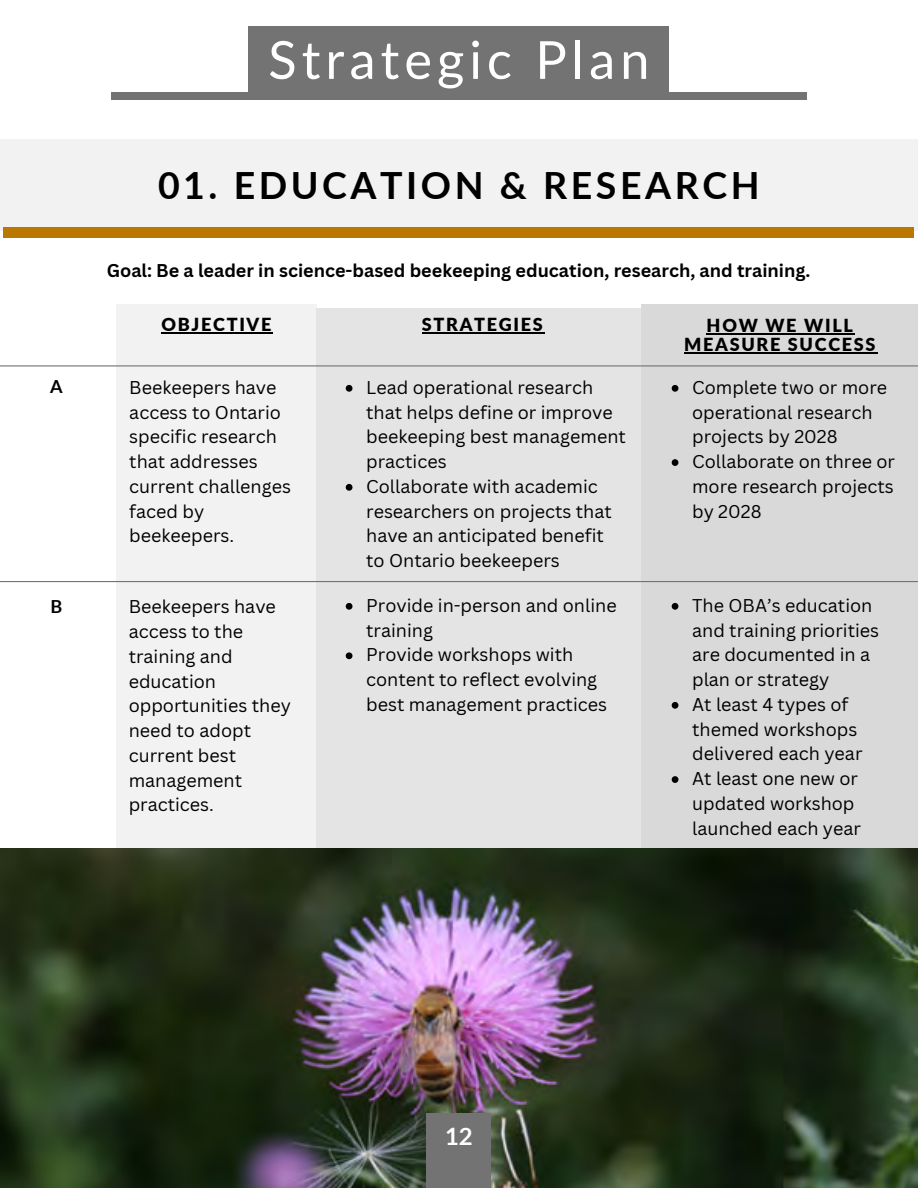
<style>
.page{position:relative;width:918px;height:1188px;background:#fff}
.page>*{position:absolute;margin:0;border:0;box-sizing:border-box;transform-origin:0 0}
.t1{font:52.5px "Lato";letter-spacing:.095em;color:#fff}
.t2{font:700 37.5px "Lato";letter-spacing:.095em;color:#000}
.t3{font:700 24px "Lato";color:#fff}
.t4{font:18px/24.8px "Canva Sans";color:#000}
.t5{font:700 18px "Canva Sans";color:#000}
.t6{font:900 18px/19.2px "Lato";letter-spacing:.095em;color:#000;text-align:center}
.t7{font:700 18px "Lato";color:#000}
</style>
<div class="page">
<div style="left:0;top:140px;width:918px;height:91px;background:#f2f2f2"></div>
<div style="left:248px;top:27px;width:421px;height:65px;background:#737373"></div>
<div style="left:111px;top:92px;width:696px;height:8px;background:#737373"></div>
<div style="left:116px;top:304px;width:200px;height:884px;background:#f2f2f2"></div>
<div style="left:317px;top:309px;width:331px;height:879px;background:#e4e4e4"></div>
<div style="left:642px;top:304px;width:276px;height:884px;background:#d9d9d9"></div>
<img style="left:0;top:849px;width:918px;height:339px">
<div style="left:4px;top:228px;width:910px;height:10px;background:#ba7800"></div>
<hr style="left:0;top:365px;width:918px;height:1px;background:#737373">
<svg style="left:346px;top:385px;width:6px;height:7px"></svg>
<svg style="left:346px;top:484px;width:6px;height:7px"></svg>
<hr style="left:0;top:581px;width:918px;height:1px;background:#737373">
<div style="left:427px;top:1113px;width:64px;height:75px;background:#737373"></div>
<hr style="left:162px;top:332px;width:111px;height:1px;background:#000">
<hr style="left:422px;top:332px;width:123px;height:1px;background:#000">
<hr style="left:707px;top:333px;width:148px;height:1px;background:#000">
<hr style="left:684px;top:352px;width:193px;height:1px;background:#000">
<svg style="left:672px;top:385px;width:6px;height:7px"></svg>
<svg style="left:672px;top:459px;width:6px;height:7px"></svg>
<svg style="left:346px;top:603px;width:6px;height:7px"></svg>
<svg style="left:346px;top:652px;width:6px;height:7px"></svg>
<svg style="left:672px;top:603px;width:6px;height:7px"></svg>
<svg style="left:672px;top:702px;width:6px;height:7px"></svg>
<svg style="left:672px;top:776px;width:6px;height:7px"></svg>
<h1 class="t1" style="left:268px;top:27px;width:383px">Strategic Plan</h1>
<h2 class="t2" style="left:158px;top:162px;width:603px">01. EDUCATION &amp; RESEARCH</h2>
<p class="t5" style="left:107px;top:258px;width:705px">Goal: Be a leader in science-based beekeeping education, research, and training.</p>
<p class="t6" style="left:162px;top:315px;width:111px">OBJECTIVE</p>
<p class="t6" style="left:422px;top:315px;width:123px">STRATEGIES</p>
<p class="t6" style="left:684px;top:315px;width:193px">HOW WE WILL<br>MEASURE SUCCESS</p>
<p class="t7" style="left:50px;top:375px;width:14px">A</p>
<p class="t4" style="left:129px;top:375px;width:163px">Beekeepers have access to Ontario specific research that addresses current challenges faced by beekeepers.</p>
<p class="t4" style="left:692px;top:375px;width:204px">Complete two or more operational research projects by 2028<br>Collaborate on three or more research projects by 2028</p>
<p class="t4" style="left:366px;top:375px;width:261px">Lead operational research that helps define or improve beekeeping best management practices<br>Collaborate with academic researchers on projects that have an anticipated benefit to Ontario beekeepers</p>
<p class="t7" style="left:51px;top:595px;width:13px">B</p>
<p class="t4" style="left:129px;top:594px;width:164px">Beekeepers have access to the training and education opportunities they need to adopt current best management practices.</p>
<p class="t4" style="left:366px;top:593px;width:252px">Provide in-person and online training<br>Provide workshops with content to reflect evolving best management practices</p>
<p class="t4" style="left:692px;top:593px;width:189px">The OBA’s education and training priorities are documented in a plan or strategy<br>At least 4 types of themed workshops delivered each year<br>At least one new or updated workshop launched each year</p>
<h3 class="t3" style="left:445px;top:1121px;width:29px">12</h3>
</div>
